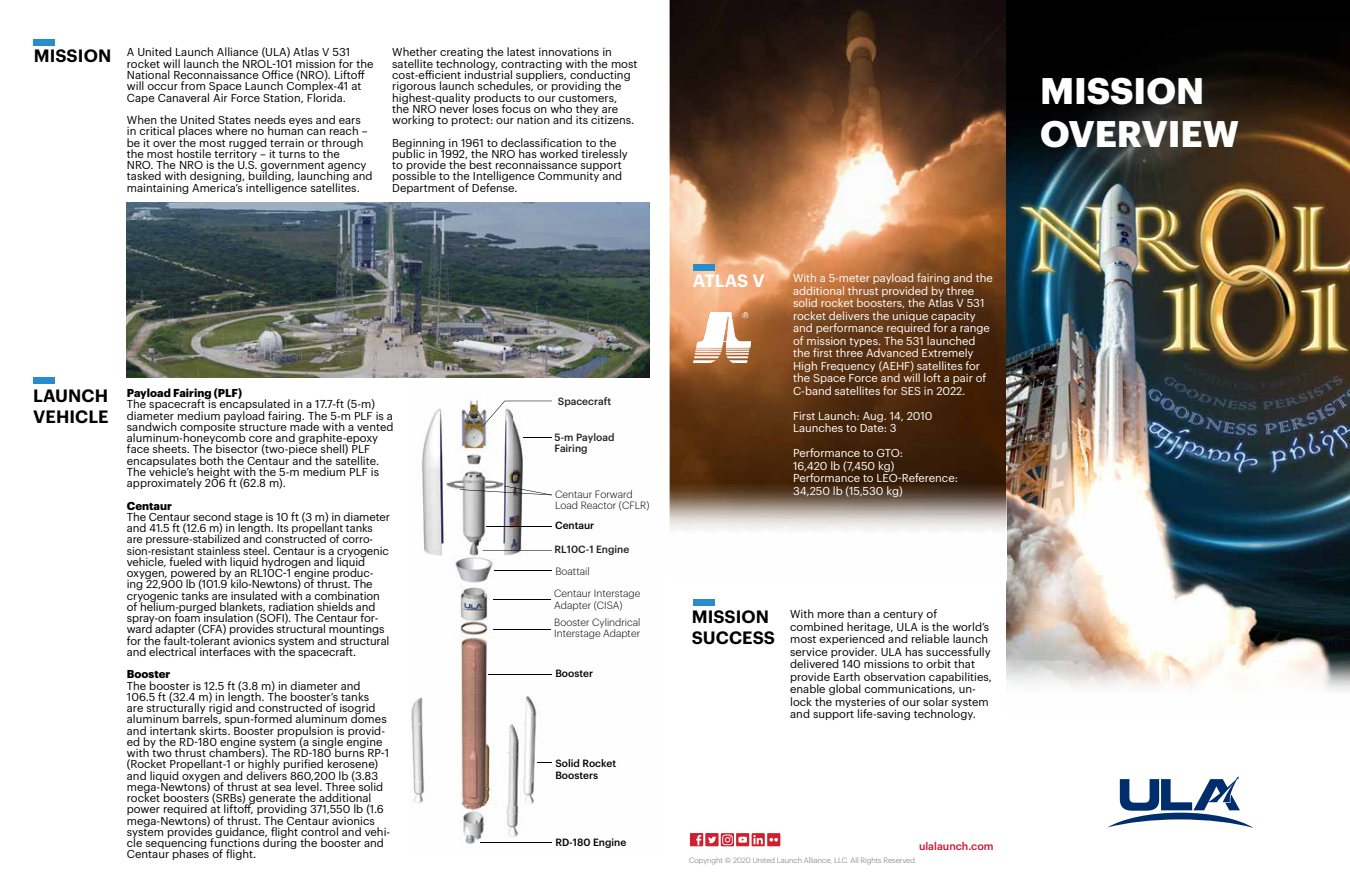
<style>
.page{position:relative;width:1350px;height:878px;background:#fff}
.page>*{position:absolute;margin:0;border:0;box-sizing:border-box;transform-origin:0 0}
.t1{font:700 36.25px/43.5px "Graphik";color:#fff}
.t2{font:600 17.5px/21px "Graphik";letter-spacing:.005em;color:#000}
.t3{font:600 17.5px "Graphik";letter-spacing:-.005em;color:#fff}
.t4{font:11.25px/11.2px "Graphik";color:#000}
.t5{font:11.25px/12.5px "Graphik";letter-spacing:-.005em;color:#fff}
.t6{font:700 11.25px "Graphik";color:#000}
.t7{font:11px/11.2px "Graphik";letter-spacing:-.01em;color:#000}
.t8{font:500 10.62px "Graphik";color:#ce0e2d}
.t9{font:300 10.25px/11.5px "Graphik";color:#000}
.t10{font:500 10.25px/12.4px "Graphik";color:#000}
.t11{font:500 10.25px/11.5px "Graphik";color:#221f1f}
.t12{font:300 7.5px "Graphik";color:#696a6d}
.s1{font-size:11px}
.s2{font-size:11.25px}
</style>
<div class="page">
<img style="left:670px;top:0;width:337px;height:484px">
<svg style="left:1108px;top:776px;width:144px;height:51px"></svg>
<svg style="left:690px;top:833px;width:90px;height:13px"></svg>
<img style="left:1007px;top:0;width:343px;height:631px">
<img style="left:1007px;top:631px;width:343px;height:60px">
<div style="left:34px;top:377px;width:21px;height:6px;background:#288dcd"></div>
<div style="left:34px;top:39px;width:21px;height:7px;background:#288dcd"></div>
<div style="left:693px;top:598px;width:21px;height:7px;background:#288dcd"></div>
<img style="left:411px;top:399px;width:141px;height:446px">
<svg style="left:524px;top:437px;width:28px;height:1px"></svg>
<svg style="left:482px;top:400px;width:70px;height:26px"></svg>
<hr style="left:486px;top:526px;width:66px;height:1px;background:#000">
<svg style="left:460px;top:485px;width:92px;height:10px"></svg>
<svg style="left:483px;top:550px;width:69px;height:1px"></svg>
<hr style="left:489px;top:674px;width:63px;height:1px;background:#000">
<svg style="left:538px;top:762px;width:14px;height:1px"></svg>
<hr style="left:493px;top:599px;width:58px;height:1px;background:#000">
<hr style="left:493px;top:629px;width:58px;height:1px;background:#000">
<hr style="left:495px;top:570px;width:57px;height:1px;background:#000">
<hr style="left:481px;top:842px;width:71px;height:1px;background:#000">
<img style="left:693px;top:312px;width:57px;height:50px">
<div style="left:693px;top:264px;width:21px;height:6px;background:#288dcd"></div>
<img style="left:127px;top:202px;width:523px;height:175px">
<img style="left:669px;top:484px;width:338px;height:46px">
<h2 class="t2" style="left:34px;top:43px;width:79px">MISSION</h2>
<p class="t4" style="left:127px;top:46px;width:248px">A United Launch Alliance (ULA) Atlas V 531 rocket will launch the NROL-101 mission for the National Reconnaissance Office (NRO). Liftoff will occur from Space Launch Complex-41 at Cape Canaveral Air Force Station, Florida.</p>
<p class="t4" style="left:127px;top:113px;width:247px">When the United States needs eyes and ears in critical places where no human can reach – be it over the most rugged terrain or through the most hostile territory – it turns to the<br>NRO. The NRO is the U.S. government agency tasked with designing, building, launching and maintaining America’s intelligence satellites.</p>
<p class="t4" style="left:392px;top:46px;width:247px">Whether creating the latest innovations in satellite technology, contracting with the most cost-efficient industrial suppliers, conducting rigorous launch schedules, or providing the highest-quality products to our customers,<br>the NRO never loses focus on who they are working to protect: our nation and its citizens.</p>
<p class="t4" style="left:392px;top:136px;width:237px">Beginning in 1961 to declassification to the public in 1992, the NRO has worked tirelessly to provide the best reconnaissance support possible to the Intelligence Community and Department of Defense.</p>
<h2 class="t2" style="left:33px;top:383px;width:77px">LAUNCH<br>VEHICLE</h2>
<p class="t6" style="left:127px;top:384px;width:117px">Payload Fairing (PLF)</p>
<p class="t4" style="left:127px;top:398px;width:268px">The spacecraft is encapsulated in a 17.7-ft (5-m) diameter medium payload fairing. The 5-m PLF is a sandwich composite structure made with a vented aluminum-honeycomb core and graphite-epoxy face sheets. The bisector (two-piece shell) PLF encapsulates both the Centaur and the satellite.<br>The vehicle’s height with the 5-m medium PLF is approximately 206 ft (62.8 m).</p>
<p class="t6" style="left:127px;top:497px;width:47px">Centaur</p>
<p class="t4" style="left:127px;top:510px;width:265px">The Centaur second stage is 10 ft (3 m) in diameter and 41.5 ft (12.6 m) in length. <span class="s1">Its propellant tanks</span></p>
<p class="t7" style="left:127px;top:532px;width:264px">are pressure-stabilized and constructed of corro&shy;sion-resistant stainless steel. <span class="s2">Centaur is a cryogenic</span></p>
<p class="t4" style="left:127px;top:555px;width:264px">vehicle, fueled with liquid hydrogen and liquid oxygen, powered by an RL10C-1 engine produc&shy;ing 22,900 lb (101.9 kilo-Newtons) of thrust. The cryogenic tanks are insulated with a combination of helium-purged blankets, radiation shields and spray-on foam insulation (SOFI). The Centaur for&shy;ward adapter (CFA) provides structural mountings for the fault-tolerant avionics system and structural and electrical interfaces with the spacecraft.</p>
<p class="t6" style="left:127px;top:665px;width:45px">Booster</p>
<p class="t4" style="left:127px;top:679px;width:265px">The booster is 12.5 ft (3.8 m) in diameter and 106.5 ft (32.4 m) in length. The booster’s tanks<br>are structurally rigid and constructed of isogrid aluminum barrels, spun-formed aluminum domes and intertank skirts. Booster propulsion is provid&shy;ed by the RD-180 engine system (a single engine with two thrust chambers). The RD-180 burns RP-1 (Rocket Propellant-1 or highly purified kerosene) and liquid oxygen and delivers 860,200 lb (3.83 mega-Newtons) of thrust at sea level. Three solid rocket boosters (SRBs) generate the additional power required at liftoff, providing 371,550 lb (1.6 mega-Newtons) of thrust. The Centaur avionics system provides guidance, flight control and vehi&shy;cle sequencing functions during the booster and Centaur phases of flight.</p>
<p class="t11" style="left:558px;top:394px;width:55px">Spacecraft</p>
<p class="t11" style="left:555px;top:430px;width:61px">5-m Payload<br>Fairing</p>
<p class="t9" style="left:555px;top:487px;width:96px">Centaur Forward<br>Load Reactor (CFLR)</p>
<p class="t10" style="left:555px;top:518px;width:41px">Centaur</p>
<p class="t11" style="left:555px;top:542px;width:76px">RL10C-1 Engine</p>
<p class="t9" style="left:555px;top:564px;width:36px">Boattail</p>
<p class="t9" style="left:554px;top:586px;width:88px">Centaur Interstage<br>Adapter (CISA)</p>
<p class="t9" style="left:554px;top:615px;width:88px">Booster Cylindrical<br>Interstage Adapter</p>
<p class="t10" style="left:555px;top:666px;width:39px">Booster</p>
<p class="t10" style="left:555px;top:756px;width:62px">Solid Rocket<br>Boosters</p>
<p class="t10" style="left:555px;top:835px;width:72px">RD-180 Engine</p>
<h2 class="t3" style="left:693px;top:267px;width:73px">ATLAS V</h2>
<p class="t5" style="left:793px;top:271px;width:201px">With a 5-meter payload fairing and the additional thrust provided by three solid rocket boosters, the Atlas V 531 rocket delivers the unique capacity and performance required for a range of mission types. The 531 launched the first three Advanced Extremely High Frequency (AEHF) satellites for the Space Force and will loft a pair of C-band satellites for SES in 2022.</p>
<p class="t5" style="left:793px;top:408px;width:141px">First Launch: Aug. 14, 2010<br>Launches to Date: 3</p>
<p class="t5" style="left:793px;top:446px;width:166px">Performance to GTO:<br>16,420 lb (7,450 kg)<br>Performance to LEO-Reference:<br>34,250 lb (15,530 kg)</p>
<h2 class="t2" style="left:692px;top:605px;width:85px">MISSION<br>SUCCESS</h2>
<p class="t4" style="left:790px;top:607px;width:203px;line-height:12.5px">With more than a century of combined heritage, ULA is the world’s most experienced and reliable launch service provider. ULA has successfully delivered 140 missions to orbit that provide Earth observation capabilities, enable global communications, un&shy;lock the mysteries of our solar system and support life-saving technology.</p>
<p class="t8" style="left:919px;top:838px;width:76px">ulalaunch.com</p>
<p class="t12" style="left:689px;top:854px;width:229px">Copyright © 2020 United Launch Alliance, LLC. All Rights Reserved.</p>
<h1 class="t1" style="left:1040px;top:66px;width:200px">MISSION<br>OVERVIEW</h1>
</div>
